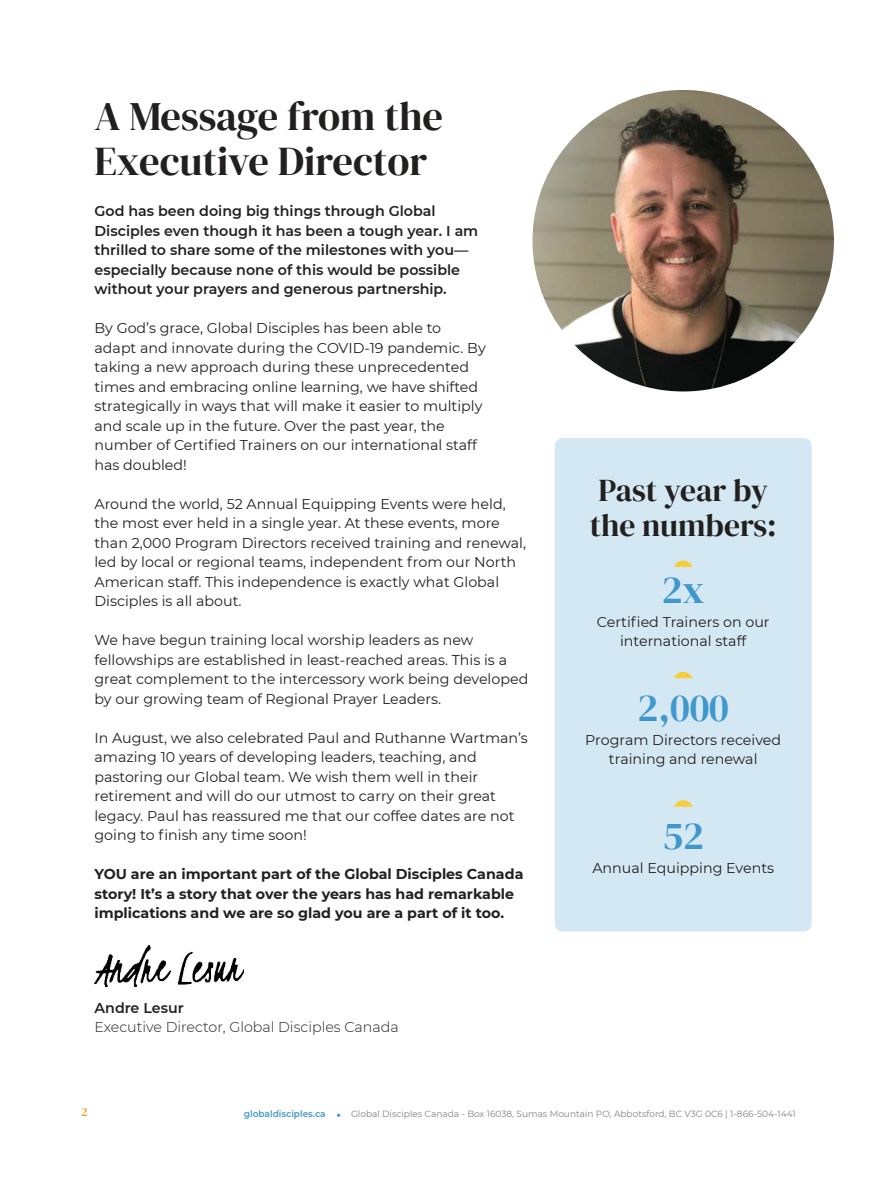
<style>
.page{position:relative;width:891px;height:1188px;background:#fff}
.page>*{position:absolute;margin:0;border:0;box-sizing:border-box;transform-origin:0 0}
.t1{font:40.5px/45px "DM Serif Display";color:#221f1f}
.t2{font:39px "DM Serif Display";color:#3f97cb}
.t3{font:31.5px/34.5px "DM Serif Display";color:#221f1f}
.t4{font:14.25px/19.5px "Montserrat";color:#221f1f}
.t5{font:600 14.25px/19.5px "Montserrat";color:#221f1f}
.t6{font:700 14.25px/19.5px "Montserrat";color:#221f1f}
.t7{font:300 14.25px "Montserrat";color:#221f1f}
.t8{font:12px "DM Serif Display";color:#f89c25}
.t9{font:9px "Montserrat";color:#808284}
.t10{font:600 9px "Montserrat";color:#3f97cb}
</style>
<div class="page">
<img style="left:532px;top:90px;width:302px;height:302px;border-radius:151px">
<img style="left:94px;top:946px;width:149px;height:40px">
<div style="left:556px;top:439px;width:255px;height:492px;background:#d4e8f3;border-radius:7px"></div>
<div style="left:555px;top:438px;width:257px;height:493px;border:2px solid #3f97cb;border-radius:7px"></div>
<svg style="left:674px;top:672px;width:19px;height:6px"></svg>
<svg style="left:674px;top:800px;width:19px;height:7px"></svg>
<svg style="left:674px;top:561px;width:19px;height:6px"></svg>
<h1 class="t1" style="left:94px;top:98px;width:350px">A Message from the<br>Executive Director</h1>
<p class="t5" style="left:94px;top:202px;width:385px">God has been doing big things through Global Disciples even though it has been a tough year. I am thrilled to share some of the milestones with you— especially because none of this would be possible without your prayers and generous partnership.</p>
<p class="t4" style="left:94px;top:320px;width:393px">By God’s grace, Global Disciples has been able to adapt and innovate during the COVID-19 pandemic. By taking a new approach during these unprecedented times and embracing online learning, we have shifted strategically in ways that will make it easier to multiply and scale up in the future. Over the past year, the number of Certified Trainers on our international staff has doubled!</p>
<p class="t4" style="left:94px;top:495px;width:433px">Around the world, 52 Annual Equipping Events were held, the most ever held in a single year. At these events, more than 2,000 Program Directors received training and renewal, led by local or regional teams, independent from our North American staff. This independence is exactly what Global Disciples is all about.</p>
<p class="t4" style="left:94px;top:632px;width:435px">We have begun training local worship leaders as new fellowships are established in least-reached areas. This is a great complement to the intercessory work being developed by our growing team of Regional Prayer Leaders.</p>
<p class="t4" style="left:94px;top:729px;width:435px">In August, we also celebrated Paul and Ruthanne Wartman’s amazing 10 years of developing leaders, teaching, and pastoring our Global team. We wish them well in their retirement and will do our utmost to carry on their great legacy. Paul has reassured me that our coffee dates are not going to finish any time soon!</p>
<p class="t6" style="left:94px;top:865px;width:430px">YOU are an important part of the Global Disciples Canada story! It’s a story that over the years has had remarkable implications and we are so glad you are a part of it too.</p>
<p class="t5" style="left:94px;top:999px;width:91px">Andre Lesur</p>
<p class="t7" style="left:94px;top:1022px;width:306px">Executive Director, Global Disciples Canada</p>
<h3 class="t3" style="left:590px;top:477px;width:189px">Past year by the numbers:</h3>
<h2 class="t2" style="left:662px;top:575px;width:44px">2x</h2>
<p class="t4" style="left:597px;top:611px;width:174px;text-align:center">Certified Trainers on our international staff</p>
<h2 class="t2" style="left:638px;top:693px;width:93px">2,000</h2>
<p class="t4" style="left:585px;top:731px;width:197px;text-align:center">Program Directors received training and renewal</p>
<h2 class="t2" style="left:663px;top:822px;width:43px">52</h2>
<p class="t4" style="left:592px;top:860px;width:183px">Annual Equipping Events</p>
<p class="t8" style="left:81px;top:1108px;width:8px">2</p>
<p class="t10" style="left:244px;top:1110px;width:83px">globaldisciples.ca</p>
<p class="t9" style="left:351px;top:1110px;width:446px">Global Disciples Canada - Box 16038, Sumas Mountain PO, Abbotsford, BC V3G 0C6 | 1-866-504-1441</p>
</div>
